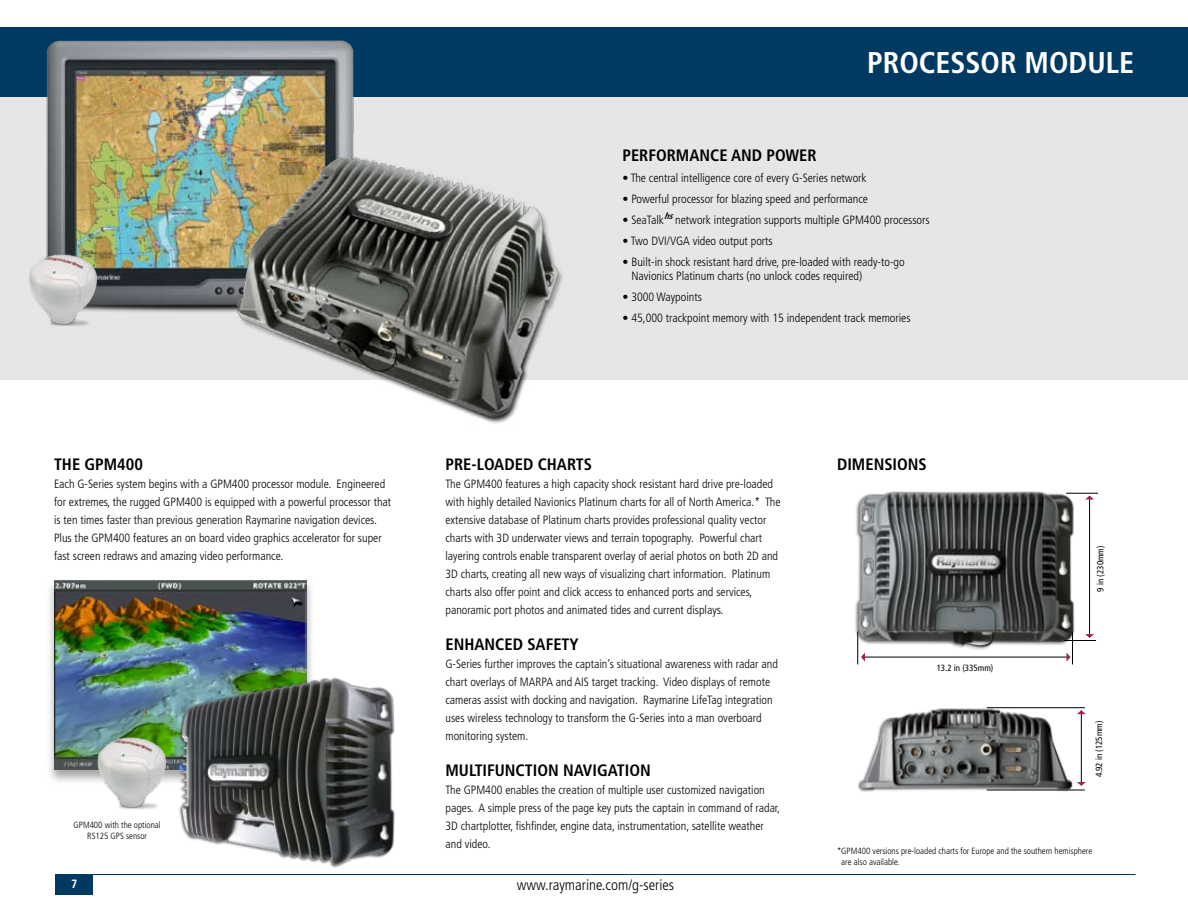
<style>
.page{position:relative;width:1188px;height:918px;background:#fff}
.page>*{position:absolute;margin:0;border:0;box-sizing:border-box;transform-origin:0 0}
.t1{font:700 condensed 30px "Frutiger";color:#fff}
.t2{font:700 condensed 16.5px "Frutiger";color:#000}
.t3{font:300 condensed 15px "Frutiger";color:#000}
.t4{font:300 condensed 12px/18px "Frutiger";color:#000}
.t5{font:700 condensed 12px "Frutiger";color:#fff}
.t6{font:300 condensed 9px/10.8px "Frutiger";color:#000;text-align:center}
.t7{font:condensed 9px "Frutiger";color:#000}
</style>
<div class="page">
<div style="left:56px;top:874px;width:37px;height:22px;background:#003a63"></div>
<hr style="left:56px;top:874px;width:1080px;height:1px;background:#003a63">
<div style="left:0;top:96px;width:1188px;height:284px;background:#e6e6e7"></div>
<div style="left:0;top:27px;width:1188px;height:69px;background:#003a63"></div>
<div style="left:45px;top:578px;width:272px;height:207px;background:#000;opacity:.35"></div>
<img style="left:54px;top:580px;width:253px;height:190px">
<img style="left:27px;top:40px;width:344px;height:273px">
<img style="left:218px;top:124px;width:345px;height:300px">
<img style="left:27px;top:238px;width:83px;height:89px">
<img style="left:171px;top:667px;width:224px;height:201px">
<img style="left:82px;top:722px;width:97px;height:102px">
<img style="left:855px;top:491px;width:226px;height:163px">
<img style="left:857px;top:707px;width:227px;height:85px">
<hr style="left:1066px;top:493px;width:32px;height:1px;background:#000">
<hr style="left:1064px;top:640px;width:32px;height:1px;background:#000">
<hr style="left:1089px;top:499px;width:1px;height:137px;background:#000">
<svg style="left:1085px;top:634px;width:9px;height:4px"></svg>
<svg style="left:1085px;top:496px;width:9px;height:4px"></svg>
<hr style="left:857px;top:632px;width:1px;height:32px;background:#000">
<hr style="left:1072px;top:632px;width:1px;height:32px;background:#000">
<hr style="left:864px;top:657px;width:205px;height:1px;background:#000">
<svg style="left:861px;top:653px;width:4px;height:9px"></svg>
<svg style="left:1067px;top:653px;width:4px;height:8px"></svg>
<hr style="left:987px;top:707px;width:98px;height:1px;background:#000">
<hr style="left:1081px;top:711px;width:1px;height:74px;background:#000">
<svg style="left:1077px;top:710px;width:9px;height:4px"></svg>
<svg style="left:1077px;top:782px;width:9px;height:4px"></svg>
<hr style="left:987px;top:790px;width:98px;height:1px;background:#000">
<h1 class="t1" style="left:867px;top:45px;width:265px">PROCESSOR MODULE</h1>
<h2 class="t2" style="left:54px;top:454px;width:91px">THE GPM400</h2>
<p class="t4" style="left:54px;top:475px;width:339px">Each G-Series system begins with a GPM400 processor module. Engineered for extremes, the rugged GPM400 is equipped with a powerful processor that is ten times faster than previous generation Raymarine navigation devices.<br>Plus the GPM400 features an on board video graphics accelerator for super fast screen redraws and amazing video performance.</p>
<p class="t6" style="left:74px;top:820px;width:89px">GPM400 with the optional<br>RS125 GPS sensor</p>
<h2 class="t2" style="left:622px;top:145px;width:196px">PERFORMANCE AND POWER</h2>
<p class="t4" style="left:622px;top:169px;width:246px">• The central intelligence core of every G-Series network</p>
<p class="t4" style="left:622px;top:190px;width:247px">• Powerful processor for blazing speed and performance</p>
<p class="t4" style="left:622px;top:211px;width:309px">• SeaTalk<sup>hs</sup>network integration supports multiple GPM400 processors</p>
<p class="t4" style="left:622px;top:232px;width:152px">• Two DVI/VGA video output ports</p>
<p class="t4" style="left:631px;top:255px;width:275px;line-height:14.4px;text-indent:-9px">• Built-in shock resistant hard drive, pre-loaded with ready-to-go<br>Navionics Platinum charts (no unlock codes required)</p>
<p class="t4" style="left:622px;top:288px;width:81px">• 3000 Waypoints</p>
<p class="t4" style="left:622px;top:309px;width:290px">• 45,000 trackpoint memory with 15 independent track memories</p>
<h2 class="t2" style="left:446px;top:454px;width:148px">PRE-LOADED CHARTS</h2>
<p class="t4" style="left:446px;top:475px;width:337px">The GPM400 features a high capacity shock resistant hard drive pre-loaded with highly detailed Navionics Platinum charts for all of North America.* The extensive database of Platinum charts provides professional quality vector charts with 3D underwater views and terrain topography. Powerful chart layering controls enable transparent overlay of aerial photos on both 2D and 3D charts, creating all new ways of visualizing chart information. Platinum charts also offer point and click access to enhanced ports and services, panoramic port photos and animated tides and current displays.</p>
<h2 class="t2" style="left:446px;top:634px;width:135px">ENHANCED SAFETY</h2>
<p class="t4" style="left:446px;top:655px;width:334px">G-Series further improves the captain’s situational awareness with radar and chart overlays of MARPA and AIS target tracking. Video displays of remote cameras assist with docking and navigation. Raymarine LifeTag integration uses wireless technology to transform the G-Series into a man overboard monitoring system.</p>
<h2 class="t2" style="left:446px;top:760px;width:207px">MULTIFUNCTION NAVIGATION</h2>
<p class="t4" style="left:446px;top:781px;width:336px">The GPM400 enables the creation of multiple user customized navigation pages. A simple press of the page key puts the captain in command of radar, 3D chartplotter, fishfinder, engine data, instrumentation, satellite weather and video.</p>
<h2 class="t2" style="left:837px;top:454px;width:91px">DIMENSIONS</h2>
<p class="t7" style="left:937px;top:663px;width:58px">13.2 in (335mm)</p>
<p class="t7" style="left:1095px;top:592px;width:47px;rotate:-90deg">9 in (230mm)</p>
<p class="t7" style="left:1094px;top:777px;width:58px;rotate:-90deg">4.92 in (125mm)</p>
<p class="t6" style="left:841px;top:846px;width:252px;text-align:left;text-indent:-4px">*GPM400 versions pre-loaded charts for Europe and the southern hemisphere are also available.</p>
<p class="t5" style="left:71px;top:876px;width:8px">7</p>
<p class="t3" style="left:517px;top:877px;width:159px">www.raymarine.com/g-series</p>
</div>
